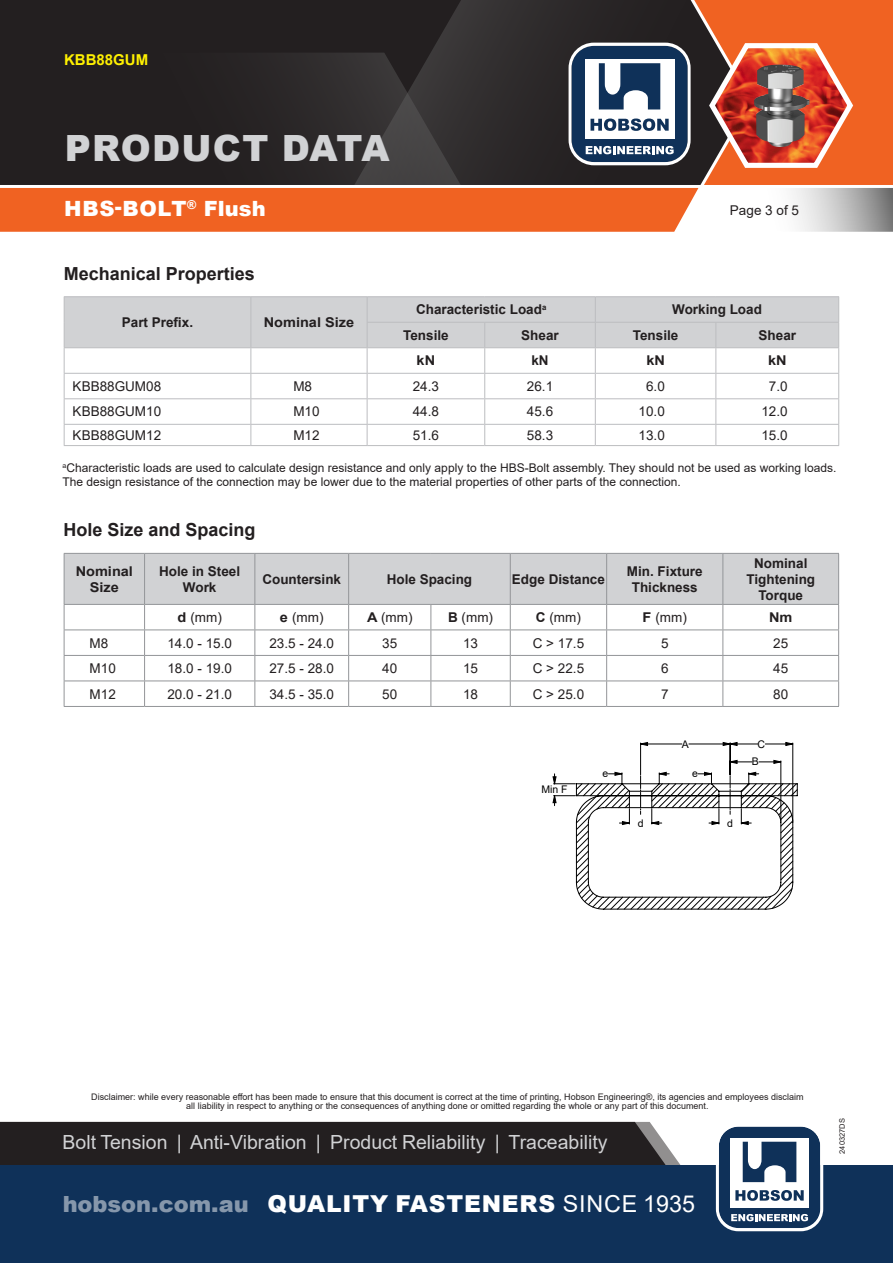
<style>
.page{position:relative;width:893px;height:1263px;background:#fff}
.page>*{position:absolute;margin:0;border:0;box-sizing:border-box;transform-origin:0 0}
.t1{font:900 36.15px "Arial";letter-spacing:.035em;color:#d1d2d4}
.t2{font:900 23.25px "Arial";letter-spacing:.035em;color:#fff}
.t3{font:900 21px "Arial";letter-spacing:.01em;color:#fff}
.t4{font:19.5px "Arial";color:#d1d2d4}
.t5{font:700 18px "Arial";color:#231f20}
.t6{font:700 15px "Arial";color:#fff101}
.Prices{font:13.5px "Arial";color:#231f20}
.Prices-2{font:700 13.5px/16.2px "Arial";color:#231f20;text-align:center}
.Prices-3{font:700 13.5px/16.2px "Arial";color:#231f20;text-align:center;scale:1.08 1}
.t7{font:12px "Arial";color:#231f20}
.t8{font:10.5px "Arial";color:#000}
.t9{font:9px/9px "Arial";color:#231f20;text-align:center}
.t10{font:7.5px "Arial";color:#231f20}
.s1{font-weight:700}
.s2{font-size:22.5px}
.s3{font-weight:400}
</style>
<div class="page">
<div style="left:0;top:1122px;width:681px;height:43px;background:#231f20"></div>
<div style="left:0;top:1165px;width:893px;height:98px;background:#0f3159"></div>
<svg style="left:720px;top:1127px;width:102px;height:103px"></svg>
<div style="left:716px;top:1123px;width:107px;height:108px;border:3px solid #fff;border-radius:21px"></div>
<svg style="left:0;top:0;width:893px;height:232px;background:#744c3e"></svg>
<img style="left:754px;top:65px;width:27px;height:40px">
<hr style="left:64px;top:296px;width:187px;height:1px;background:#bcbdc0">
<hr style="left:251px;top:296px;width:116px;height:1px;background:#bcbdc0">
<hr style="left:367px;top:296px;width:118px;height:1px;background:#bcbdc0">
<hr style="left:485px;top:296px;width:110px;height:1px;background:#bcbdc0">
<hr style="left:595px;top:296px;width:121px;height:1px;background:#bcbdc0">
<hr style="left:716px;top:296px;width:123px;height:1px;background:#bcbdc0">
<svg style="left:64px;top:297px;width:775px;height:148px"></svg>
<hr style="left:64px;top:445px;width:187px;height:1px;background:#bcbdc0">
<hr style="left:251px;top:445px;width:116px;height:1px;background:#bcbdc0">
<hr style="left:367px;top:445px;width:118px;height:1px;background:#bcbdc0">
<hr style="left:485px;top:445px;width:110px;height:1px;background:#bcbdc0">
<hr style="left:595px;top:445px;width:121px;height:1px;background:#bcbdc0">
<hr style="left:716px;top:445px;width:123px;height:1px;background:#bcbdc0">
<hr style="left:64px;top:706px;width:81px;height:1px;background:#939598">
<hr style="left:145px;top:706px;width:110px;height:1px;background:#939598">
<hr style="left:255px;top:706px;width:94px;height:1px;background:#939598">
<hr style="left:349px;top:706px;width:82px;height:1px;background:#939598">
<hr style="left:431px;top:706px;width:79px;height:1px;background:#939598">
<hr style="left:510px;top:706px;width:97px;height:1px;background:#939598">
<hr style="left:607px;top:706px;width:116px;height:1px;background:#939598">
<svg style="left:64px;top:553px;width:775px;height:153px"></svg>
<hr style="left:723px;top:706px;width:116px;height:1px;background:#939598">
<hr style="left:723px;top:553px;width:116px;height:1px;background:#939598">
<svg style="left:553px;top:742px;width:245px;height:168px"></svg>
<h3 class="t6" style="left:64px;top:49px;width:86px">KBB88GUM</h3>
<h1 class="t1" style="left:65px;top:121px;width:326px">PRODUCT DATA</h1>
<h3 class="t3" style="left:64px;top:194px;width:203px">HBS-BOLT<sup>®</sup> Flush</h3>
<h3 class="Prices" style="left:730px;top:201px;width:71px">Page 3 of 5</h3>
<p class="t5" style="left:64px;top:260px;width:193px">Mechanical Properties</p>
<p class="Prices-2" style="left:122px;top:314px;width:73px">Part Prefix.</p>
<p class="Prices-3" style="left:264px;top:314px;width:85px">Nominal Size</p>
<p class="Prices-2" style="left:416px;top:302px;width:132px">Characteristic Load<sup>a</sup></p>
<p class="Prices-2" style="left:672px;top:302px;width:91px">Working Load</p>
<p class="Prices-2" style="left:403px;top:327px;width:47px">Tensile</p>
<p class="Prices-2" style="left:521px;top:327px;width:39px">Shear</p>
<p class="Prices-2" style="left:633px;top:327px;width:47px">Tensile</p>
<p class="Prices-2" style="left:758px;top:327px;width:39px">Shear</p>
<p class="Prices-3" style="left:417px;top:353px;width:19px">kN</p>
<p class="Prices-2" style="left:531px;top:353px;width:19px">kN</p>
<p class="Prices-3" style="left:646px;top:353px;width:19px">kN</p>
<p class="Prices-3" style="left:768px;top:353px;width:19px">kN</p>
<p class="Prices" style="left:73px;top:377px;width:90px">KBB88GUM08</p>
<p class="Prices" style="left:293px;top:377px;width:20px">M8</p>
<p class="Prices" style="left:413px;top:377px;width:28px">24.3</p>
<p class="Prices" style="left:527px;top:377px;width:28px">26.1</p>
<p class="Prices" style="left:646px;top:377px;width:20px">6.0</p>
<p class="Prices" style="left:769px;top:377px;width:20px">7.0</p>
<p class="Prices" style="left:73px;top:402px;width:90px">KBB88GUM10</p>
<p class="Prices" style="left:293px;top:402px;width:28px">M10</p>
<p class="Prices" style="left:413px;top:402px;width:28px">44.8</p>
<p class="Prices" style="left:527px;top:402px;width:28px">45.6</p>
<p class="Prices" style="left:639px;top:402px;width:28px">10.0</p>
<p class="Prices" style="left:761px;top:402px;width:28px">12.0</p>
<p class="Prices" style="left:73px;top:426px;width:90px">KBB88GUM12</p>
<p class="Prices" style="left:293px;top:426px;width:28px">M12</p>
<p class="Prices" style="left:413px;top:426px;width:28px">51.6</p>
<p class="Prices" style="left:527px;top:426px;width:28px">58.3</p>
<p class="Prices" style="left:639px;top:426px;width:28px">13.0</p>
<p class="Prices" style="left:761px;top:426px;width:28px">15.0</p>
<p class="t7" style="left:63px;top:459px;width:775px"><sup>a</sup>Characteristic loads are used to calculate design resistance and only apply to the HBS-Bolt assembly. They should not be used as working loads.</p>
<p class="t7" style="left:63px;top:473px;width:620px">The design resistance of the connection may be lower due to the material properties of other parts of the connection.</p>
<p class="t5" style="left:63px;top:517px;width:194px">Hole Size and Spacing</p>
<p class="Prices-3" style="left:76px;top:563px;width:55px">Nominal<br>Size</p>
<p class="Prices-2" style="left:159px;top:563px;width:83px">Hole in Steel<br>Work</p>
<p class="Prices-2" style="left:262px;top:571px;width:80px">Countersink</p>
<p class="Prices-2" style="left:387px;top:571px;width:87px">Hole Spacing</p>
<p class="Prices-2" style="left:512px;top:571px;width:95px">Edge Distance</p>
<p class="Prices-2" style="left:627px;top:563px;width:77px">Min. Fixture<br>Thickness</p>
<p class="Prices-2" style="left:746px;top:555px;width:70px">Nominal<br>Tightening<br>Torque</p>
<p class="Prices" style="left:178px;top:608px;width:46px"><span class="s1">d</span> (mm)</p>
<p class="Prices" style="left:280px;top:608px;width:45px"><span class="s1">e</span> (mm)</p>
<p class="Prices" style="left:367px;top:608px;width:47px"><span class="s1">A</span> (mm)</p>
<p class="Prices" style="left:448px;top:608px;width:46px"><span class="s1">B</span> (mm)</p>
<p class="Prices" style="left:536px;top:608px;width:46px"><span class="s1">C</span> (mm)</p>
<p class="Prices" style="left:643px;top:608px;width:46px"><span class="s1">F</span> (mm)</p>
<p class="Prices-3" style="left:769px;top:609px;width:23px">Nm</p>
<p class="Prices" style="left:90px;top:633px;width:20px">M8</p>
<p class="Prices" style="left:167px;top:633px;width:66px">14.0 - 15.0</p>
<p class="Prices" style="left:269px;top:633px;width:66px">23.5 - 24.0</p>
<p class="Prices" style="left:382px;top:633px;width:17px">35</p>
<p class="Prices" style="left:463px;top:633px;width:17px">13</p>
<p class="Prices" style="left:533px;top:633px;width:53px">C &gt; 17.5</p>
<p class="Prices" style="left:661px;top:633px;width:9px">5</p>
<p class="Prices" style="left:773px;top:633px;width:17px">25</p>
<p class="Prices" style="left:90px;top:659px;width:28px">M10</p>
<p class="Prices" style="left:167px;top:659px;width:66px">18.0 - 19.0</p>
<p class="Prices" style="left:269px;top:659px;width:66px">27.5 - 28.0</p>
<p class="Prices" style="left:382px;top:659px;width:17px">40</p>
<p class="Prices" style="left:463px;top:659px;width:17px">15</p>
<p class="Prices" style="left:533px;top:659px;width:53px">C &gt; 22.5</p>
<p class="Prices" style="left:661px;top:659px;width:9px">6</p>
<p class="Prices" style="left:773px;top:659px;width:17px">45</p>
<p class="Prices" style="left:90px;top:684px;width:28px">M12</p>
<p class="Prices" style="left:167px;top:684px;width:66px">20.0 - 21.0</p>
<p class="Prices" style="left:269px;top:684px;width:66px">34.5 - 35.0</p>
<p class="Prices" style="left:382px;top:684px;width:17px">50</p>
<p class="Prices" style="left:463px;top:684px;width:17px">18</p>
<p class="Prices" style="left:533px;top:684px;width:53px">C &gt; 25.0</p>
<p class="Prices" style="left:661px;top:684px;width:9px">7</p>
<p class="Prices" style="left:773px;top:684px;width:17px">80</p>
<p class="t8" style="left:541px;top:782px;width:28px">Min F</p>
<p class="t8" style="left:682px;top:736px;width:9px">A</p>
<p class="t8" style="left:603px;top:766px;width:7px">e</p>
<p class="t8" style="left:692px;top:766px;width:7px">e</p>
<p class="t8" style="left:638px;top:816px;width:7px">d</p>
<p class="t8" style="left:727px;top:816px;width:7px">d</p>
<p class="t8" style="left:758px;top:736px;width:9px">C</p>
<p class="t8" style="left:752px;top:754px;width:9px">B</p>
<p class="t9" style="left:91px;top:1092px;width:714px">Disclaimer: while every reasonable effort has been made to ensure that this document is correct at the time of printing, Hobson Engineering®, its agencies and employees disclaim all liability in respect to anything or the consequences of anything done or omitted regarding the whole or any part of this document.</p>
<h3 class="t4" style="left:63px;top:1129px;width:546px">Bolt Tension | Anti-Vibration | Product Reliability | Traceability</h3>
<h2 class="t2" style="left:63px;top:1187px;width:634px"><span class="s2">hobson.com.au</span> QUALITY FASTENERS <span class="s3">SINCE 1935</span></h2>
<p class="t10" style="left:837px;top:1154px;width:37px;rotate:-90deg">240327DS</p>
</div>
